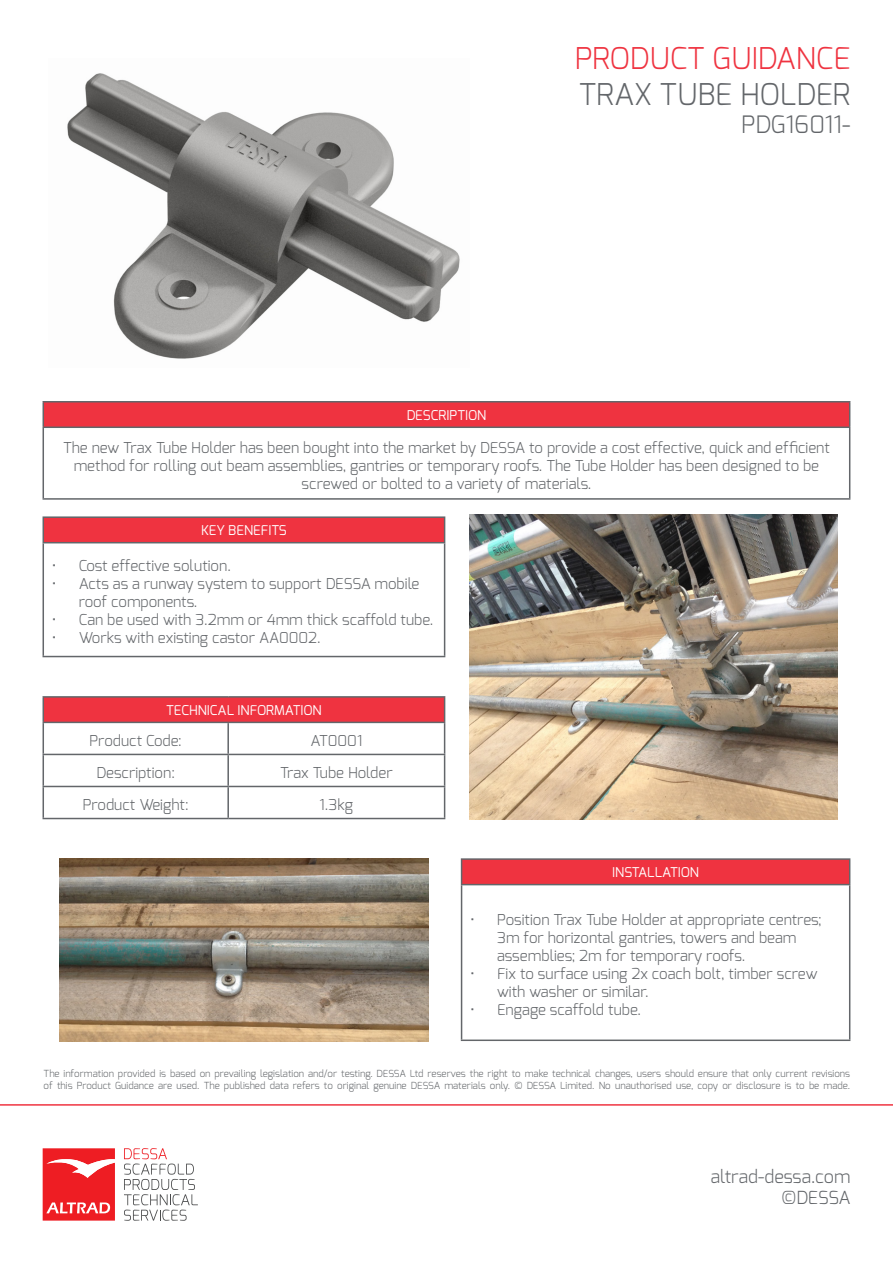
<style>
.page{position:relative;width:893px;height:1263px;background:#fff}
.page>*{position:absolute;margin:0;border:0;box-sizing:border-box;transform-origin:0 0}
.t1{font:300 30px "Exo";color:#ef3340}
.t2{font:300 30px "Exo";color:#63666a}
.t3{font:300 24px "Exo";color:#63666a}
.t4{font:300 18px "Exo";color:#63666a}
.leader_box_desc_and{font:300 15px/18px "Exo";color:#63666a}
.table_headline_white{font:13.5px "Exo";color:#fff}
.t5{font:300 9.75px/11.7px "Exo";color:#63666a}
</style>
<div class="page">
<img style="left:67px;top:73px;width:393px;height:286px">
<svg style="left:43px;top:1148px;width:72px;height:72px"></svg>
<svg style="left:124px;top:1148px;width:74px;height:72px"></svg>
<hr style="left:0;top:1104px;width:893px;height:2px;background:#ef3340">
<div style="left:43px;top:402px;width:807px;height:25px;background:#ef3340"></div>
<hr style="left:43px;top:401px;width:807px;height:1px;background:#63666a">
<svg style="left:43px;top:402px;width:1px;height:24px"></svg>
<svg style="left:849px;top:402px;width:1px;height:24px"></svg>
<hr style="left:43px;top:426px;width:807px;height:2px;background:#63666a">
<hr style="left:43px;top:428px;width:1px;height:70px;background:#63666a">
<hr style="left:849px;top:428px;width:1px;height:70px;background:#63666a">
<hr style="left:43px;top:498px;width:807px;height:2px;background:#63666a">
<div style="left:43px;top:697px;width:402px;height:25px;background:#ef3340"></div>
<hr style="left:43px;top:723px;width:1px;height:31px;background:#63666a">
<hr style="left:227px;top:723px;width:2px;height:31px;background:#63666a">
<hr style="left:444px;top:723px;width:1px;height:31px;background:#63666a">
<hr style="left:43px;top:754px;width:185px;height:1px;background:#63666a">
<hr style="left:43px;top:755px;width:1px;height:31px;background:#63666a">
<hr style="left:228px;top:754px;width:217px;height:1px;background:#63666a">
<hr style="left:227px;top:755px;width:2px;height:31px;background:#63666a">
<hr style="left:444px;top:755px;width:1px;height:31px;background:#63666a">
<hr style="left:43px;top:786px;width:185px;height:1px;background:#63666a">
<hr style="left:43px;top:787px;width:1px;height:31px;background:#63666a">
<hr style="left:228px;top:786px;width:217px;height:1px;background:#63666a">
<hr style="left:227px;top:787px;width:2px;height:31px;background:#63666a">
<hr style="left:444px;top:787px;width:1px;height:31px;background:#63666a">
<hr style="left:43px;top:818px;width:185px;height:1px;background:#63666a">
<hr style="left:228px;top:818px;width:217px;height:1px;background:#63666a">
<hr style="left:43px;top:696px;width:185px;height:2px;background:#63666a">
<svg style="left:43px;top:698px;width:1px;height:24px"></svg>
<hr style="left:228px;top:696px;width:217px;height:2px;background:#63666a">
<svg style="left:444px;top:698px;width:1px;height:24px"></svg>
<hr style="left:43px;top:722px;width:185px;height:1px;background:#63666a">
<hr style="left:228px;top:722px;width:217px;height:1px;background:#63666a">
<div style="left:43px;top:517px;width:402px;height:26px;background:#ef3340"></div>
<svg style="left:43px;top:518px;width:1px;height:24px"></svg>
<hr style="left:43px;top:543px;width:1px;height:113px;background:#63666a">
<hr style="left:444px;top:543px;width:1px;height:113px;background:#63666a">
<hr style="left:43px;top:656px;width:402px;height:1px;background:#63666a">
<hr style="left:43px;top:516px;width:402px;height:2px;background:#63666a">
<svg style="left:444px;top:518px;width:1px;height:24px"></svg>
<hr style="left:43px;top:542px;width:402px;height:1px;background:#63666a">
<div style="left:462px;top:859px;width:388px;height:25px;background:#ef3340"></div>
<svg style="left:461px;top:860px;width:1px;height:24px"></svg>
<hr style="left:461px;top:885px;width:1px;height:154px;background:#63666a">
<hr style="left:849px;top:885px;width:1px;height:154px;background:#63666a">
<hr style="left:461px;top:1039px;width:389px;height:2px;background:#63666a">
<hr style="left:461px;top:858px;width:389px;height:2px;background:#63666a">
<svg style="left:849px;top:860px;width:1px;height:24px"></svg>
<hr style="left:461px;top:884px;width:389px;height:1px;background:#63666a">
<img style="left:469px;top:515px;width:368px;height:304px">
<img style="left:60px;top:858px;width:368px;height:183px">
<p class="t1" style="left:575px;top:38px;width:277px">PRODUCT GUIDANCE</p>
<p class="t2" style="left:579px;top:74px;width:273px">TRAX TUBE HOLDER</p>
<p class="t3" style="left:741px;top:109px;width:110px">PDG16011-</p>
<p class="table_headline_white" style="left:407px;top:406px;width:81px">DESCRIPTION</p>
<p class="leader_box_desc_and" style="left:63px;top:438px;width:768px;text-align:center">The new Trax Tube Holder has been bought into the market by DESSA to provide a cost effective, quick and efficient method for rolling out beam assemblies, gantries or temporary roofs. The Tube Holder has been designed to be screwed or bolted to a variety of materials.</p>
<p class="table_headline_white" style="left:201px;top:522px;width:87px">KEY BENEFITS</p>
<p class="leader_box_desc_and" style="left:52px;top:557px;width:181px">• Cost effective solution.</p>
<p class="leader_box_desc_and" style="left:79px;top:575px;width:342px;text-indent:-27px">• Acts as a runway system to support DESSA mobile roof components.</p>
<p class="leader_box_desc_and" style="left:52px;top:611px;width:383px">• Can be used with 3.2mm or 4mm thick scaffold tube.</p>
<p class="leader_box_desc_and" style="left:52px;top:629px;width:271px">• Works with existing castor AA0002.</p>
<p class="table_headline_white" style="left:166px;top:701px;width:157px">TECHNICAL INFORMATION</p>
<p class="leader_box_desc_and" style="left:90px;top:731px;width:94px">Product Code:</p>
<p class="leader_box_desc_and" style="left:310px;top:731px;width:53px">AT0001</p>
<p class="leader_box_desc_and" style="left:97px;top:763px;width:80px">Description:</p>
<p class="leader_box_desc_and" style="left:280px;top:763px;width:114px">Trax Tube Holder</p>
<p class="leader_box_desc_and" style="left:83px;top:795px;width:107px">Product Weight:</p>
<p class="leader_box_desc_and" style="left:320px;top:795px;width:35px">1.3kg</p>
<p class="table_headline_white" style="left:612px;top:864px;width:88px">INSTALLATION</p>
<p class="leader_box_desc_and" style="left:497px;top:910px;width:326px;text-indent:-27px">• Position Trax Tube Holder at appropriate centres;<br>3m for horizontal gantries, towers and beam assemblies; 2m for temporary roofs.</p>
<p class="leader_box_desc_and" style="left:497px;top:964px;width:322px;text-indent:-27px">• Fix to surface using 2x coach bolt, timber screw with washer or similar.</p>
<p class="leader_box_desc_and" style="left:470px;top:1000px;width:172px">• Engage scaffold tube.</p>
<p class="t5" style="left:44px;top:1067px;width:808px">The information provided is based on prevailing legislation and/or testing. DESSA Ltd reserves the right to make technical changes, users should ensure that only current revisions of this Product Guidance are used. The published data refers to original genuine DESSA materials only. © DESSA Limited. No unauthorised use, copy or disclosure is to be made.</p>
<p class="t4" style="left:711px;top:1164px;width:141px">altrad-dessa.com</p>
<p class="t4" style="left:781px;top:1186px;width:70px">©DESSA</p>
</div>
